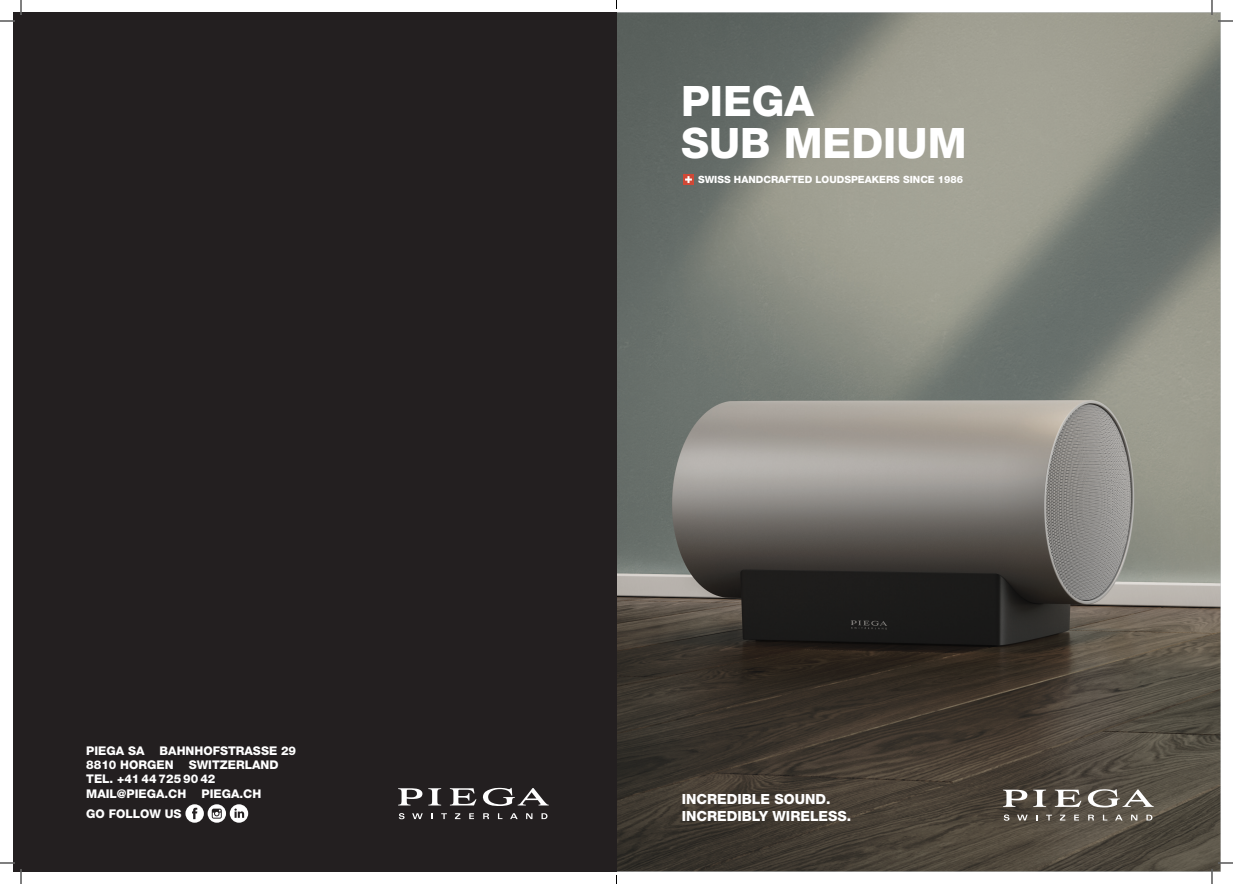
<style>
.page{position:relative;width:1233px;height:884px;background:#fff}
.page>*{position:absolute;margin:0;border:0;box-sizing:border-box;transform-origin:0 0}
.t1{font:800 42px/42px "Helvetica Neue LT Std";color:#fff}
.t2{font:800 14px/16.8px "Helvetica Neue LT Std";color:#fff}
.t3{font:800 12px/14.4px "Helvetica Neue LT Std";color:#fff}
.t4{font:800 10px "Helvetica Neue LT Std";color:#fff}
</style>
<div class="page">
<img style="left:616px;top:12px;width:604px;height:859px">
<svg style="left:1003px;top:790px;width:24px;height:17px"></svg>
<svg style="left:1033px;top:790px;width:13px;height:17px"></svg>
<svg style="left:1054px;top:790px;width:27px;height:17px"></svg>
<svg style="left:1087px;top:789px;width:66px;height:18px"></svg>
<svg style="left:1003px;top:814px;width:6px;height:7px"></svg>
<svg style="left:1017px;top:815px;width:10px;height:5px"></svg>
<svg style="left:1046px;top:815px;width:6px;height:5px"></svg>
<svg style="left:1059px;top:815px;width:6px;height:5px"></svg>
<svg style="left:1074px;top:815px;width:5px;height:5px"></svg>
<svg style="left:1088px;top:815px;width:6px;height:5px"></svg>
<svg style="left:1102px;top:815px;width:5px;height:5px"></svg>
<svg style="left:1115px;top:815px;width:7px;height:5px"></svg>
<svg style="left:1131px;top:815px;width:6px;height:5px"></svg>
<svg style="left:1146px;top:815px;width:6px;height:5px"></svg>
<svg style="left:683px;top:174px;width:10px;height:11px"></svg>
<div style="left:12px;top:12px;width:604px;height:859px;background:#231f20"></div>
<svg style="left:398px;top:788px;width:24px;height:17px"></svg>
<svg style="left:428px;top:788px;width:13px;height:17px"></svg>
<svg style="left:450px;top:788px;width:26px;height:17px"></svg>
<svg style="left:482px;top:788px;width:67px;height:18px"></svg>
<svg style="left:399px;top:813px;width:5px;height:6px"></svg>
<svg style="left:412px;top:813px;width:11px;height:6px"></svg>
<svg style="left:441px;top:813px;width:6px;height:6px"></svg>
<svg style="left:455px;top:813px;width:5px;height:6px"></svg>
<svg style="left:469px;top:813px;width:5px;height:6px"></svg>
<svg style="left:483px;top:813px;width:6px;height:6px"></svg>
<svg style="left:498px;top:813px;width:4px;height:6px"></svg>
<svg style="left:510px;top:813px;width:8px;height:6px"></svg>
<svg style="left:526px;top:813px;width:6px;height:6px"></svg>
<svg style="left:541px;top:813px;width:6px;height:6px"></svg>
<svg style="left:185px;top:804px;width:63px;height:19px"></svg>
<svg style="left:1218px;top:20px;width:15px;height:2px"></svg>
<svg style="left:1218px;top:862px;width:15px;height:2px"></svg>
<svg style="left:0;top:0;width:22px;height:22px"></svg>
<svg style="left:0;top:862px;width:22px;height:22px"></svg>
<svg style="left:1211px;top:0;width:1px;height:15px"></svg>
<svg style="left:1211px;top:869px;width:1px;height:15px"></svg>
<p class="t3" style="left:86px;top:743px;width:211px;text-indent:73px">BAHNHOFSTRASSE 29<br>8810 HORGEN</p>
<p class="t3" style="left:86px;top:743px;width:60px">PIEGA SA</p>
<p class="t3" style="left:86px;top:757px;width:194px;text-indent:102px">SWITZERLAND<br>TEL. +41 44 725 90 42<br>MAIL@PIEGA.CH</p>
<p class="t3" style="left:201px;top:786px;width:61px">PIEGA.CH</p>
<p class="t3" style="left:86px;top:807px;width:97px">GO FOLLOW US</p>
<h1 class="t1" style="left:681px;top:80px;width:287px">PIEGA<br>SUB MEDIUM</h1>
<p class="t4" style="left:698px;top:173px;width:267px">SWISS HANDCRAFTED LOUDSPEAKERS SINCE 1986</p>
<p class="t2" style="left:681px;top:791px;width:171px">INCREDIBLE SOUND.<br>INCREDIBLY WIRELESS.</p>
</div>
